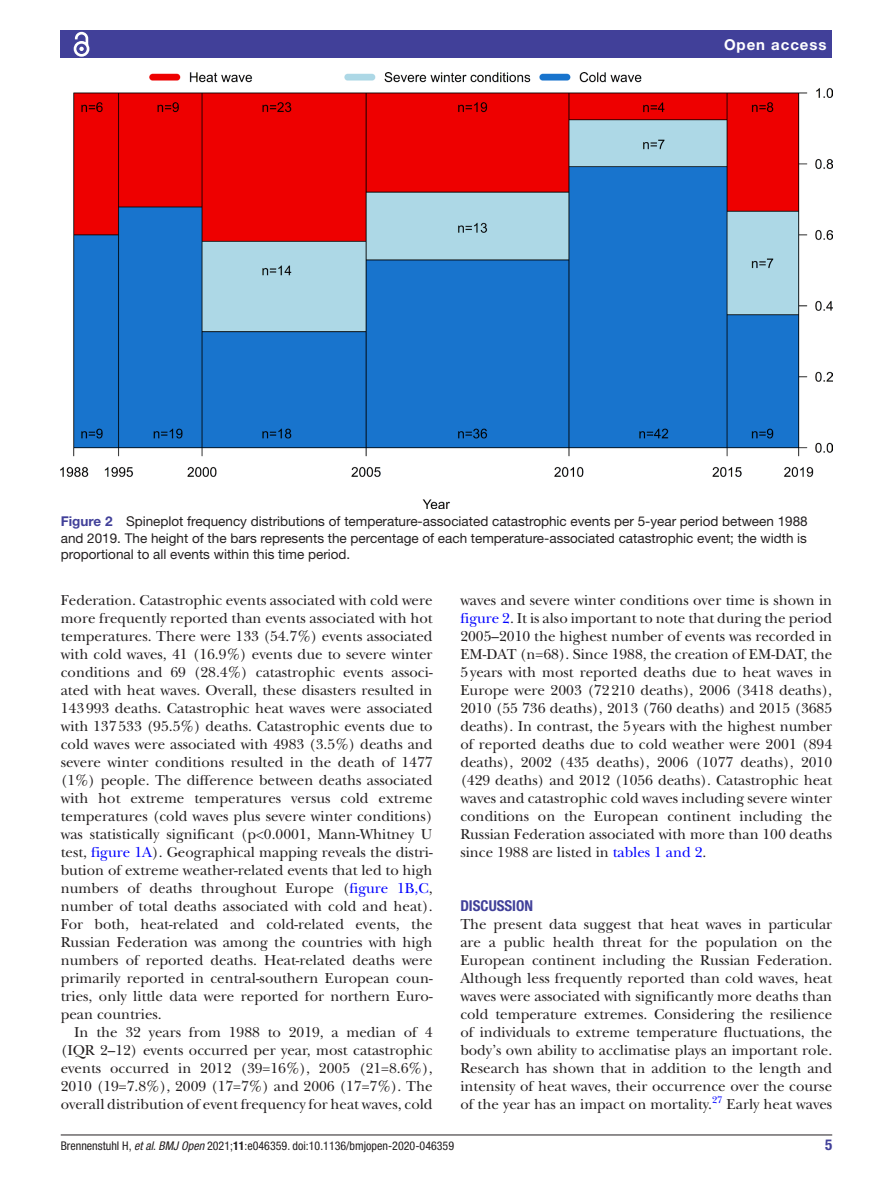
<style>
.page{position:relative;width:893px;height:1191px;background:#fff}
.page>*{position:absolute;margin:0;border:0;box-sizing:border-box;transform-origin:0 0}
.t1{font:15px/18px "New Baskerville";color:#231f20;text-align:justify}
.t2{font:700 condensed 15px "Helvetica Neue LT Std";color:#414099}
.t3{font:700 15px "Helvetica Neue LT Std";letter-spacing:.065em;color:#fff}
.t4{font:13.5px/16.2px "Helvetica Neue LT Std";color:#231f20;text-align:justify}
.t5{font:condensed 12px "Helvetica Neue LT Std";color:#231f20}
.t6{font:9.9px "New Baskerville";color:#00f}
.s1{font-weight:700;color:#414099}
.s2{color:#00f}
.s3{font-style:italic}
.s4{font-weight:700}
</style>
<div class="page">
<hr style="left:61px;top:1134px;width:771px;height:1px;background:#231f20">
<div style="left:61px;top:31px;width:771px;height:27px;background:#414099"></div>
<svg style="left:73px;top:31px;width:17px;height:26px"></svg>
<img style="left:61px;top:73px;width:771px;height:435px">
<p class="t3" style="left:724px;top:35px;width:104px">Open access</p>
<p class="t4" style="left:61px;top:513px;width:748px"><span class="s1">Figure 2</span> Spineplot frequency distributions of temperature-associated catastrophic events per 5-year period between 1988 and 2019. The height of the bars represents the percentage of each temperature-associated catastrophic event; the width is proportional to all events within this time period.</p>
<p class="t1" style="left:61px;top:591px;width:373px">Federation. Catastrophic events associated with cold were more frequently reported than events associated with hot temperatures. There were 133 (54.7%) events associated with cold waves, 41 (16.9%) events due to severe winter conditions and 69 (28.4%) catastrophic events associ&shy;ated with heat waves. Overall, these disasters resulted in 143993 deaths. Catastrophic heat waves were associated with 137533 (95.5%) deaths. Catastrophic events due to cold waves were associated with 4983 (3.5%) deaths and severe winter conditions resulted in the death of 1477 (1%) people. The difference between deaths associated with hot extreme temperatures versus cold extreme temperatures (cold waves plus severe winter conditions) was statistically significant (p&lt;0.0001, Mann-Whitney U test, <span class="s2">figure 1A</span>). Geographical mapping reveals the distri&shy;bution of extreme weather-related events that led to high numbers of deaths throughout Europe (<span class="s2">figure 1B,C</span>, number of total deaths associated with cold and heat).<br>For both, heat-related and cold-related events, the Russian Federation was among the countries with high numbers of reported deaths. Heat-related deaths were primarily reported in central-southern European coun&shy;tries, only little data were reported for northern Euro&shy;pean countries.</p>
<p class="t1" style="left:61px;top:1023px;width:373px;text-indent:14px">In the 32 years from 1988 to 2019, a median of 4 (IQR 2–12) events occurred per year, most catastrophic events occurred in 2012 (39=16%), 2005 (21=8.6%), 2010 (19=7.8%), 2009 (17=7%) and 2006 (17=7%). The overall distribution of event frequency for heat waves, cold</p>
<p class="t1" style="left:460px;top:591px;width:373px">waves and severe winter conditions over time is shown in <span class="s2">figure 2</span>. It is also important to note that during the period 2005–2010 the highest number of events was recorded in EM-DAT (n=68). Since 1988, the creation of EM-DAT, the 5years with most reported deaths due to heat waves in Europe were 2003 (72210 deaths), 2006 (3418 deaths), 2010 (55 736 deaths), 2013 (760 deaths) and 2015 (3685 deaths). In contrast, the 5years with the highest number of reported deaths due to cold weather were 2001 (894 deaths), 2002 (435 deaths), 2006 (1077 deaths), 2010 (429 deaths) and 2012 (1056 deaths). Catastrophic heat waves and catastrophic cold waves including severe winter conditions on the European continent including the Russian Federation associated with more than 100 deaths since 1988 are listed in <span class="s2">tables 1 and 2</span>.</p>
<p class="t2" style="left:460px;top:897px;width:74px">DISCUSSION</p>
<p class="t1" style="left:460px;top:915px;width:373px">The present data suggest that heat waves in particular are a public health threat for the population on the European continent including the Russian Federation.<br>Although less frequently reported than cold waves, heat waves were associated with significantly more deaths than cold temperature extremes. Considering the resilience of individuals to extreme temperature fluctuations, the body’s own ability to acclimatise plays an important role.<br>Research has shown that in addition to the length and intensity of heat waves, their occurrence over the course of the year has an impact on mortality.</p>
<p class="t6" style="left:712px;top:1093px;width:12px">27</p>
<p class="t1" style="left:726px;top:1095px;width:107px">Early heat waves</p>
<p class="t5" style="left:61px;top:1138px;width:395px">Brennenstuhl H, <span class="s3">et al</span>. <span class="s3">BMJ Open</span> 2021;<span class="s4">11</span>:e046359. doi:10.1136/bmjopen-2020-046359</p>
<p class="t2" style="left:825px;top:1135px;width:9px">5</p>
</div>
